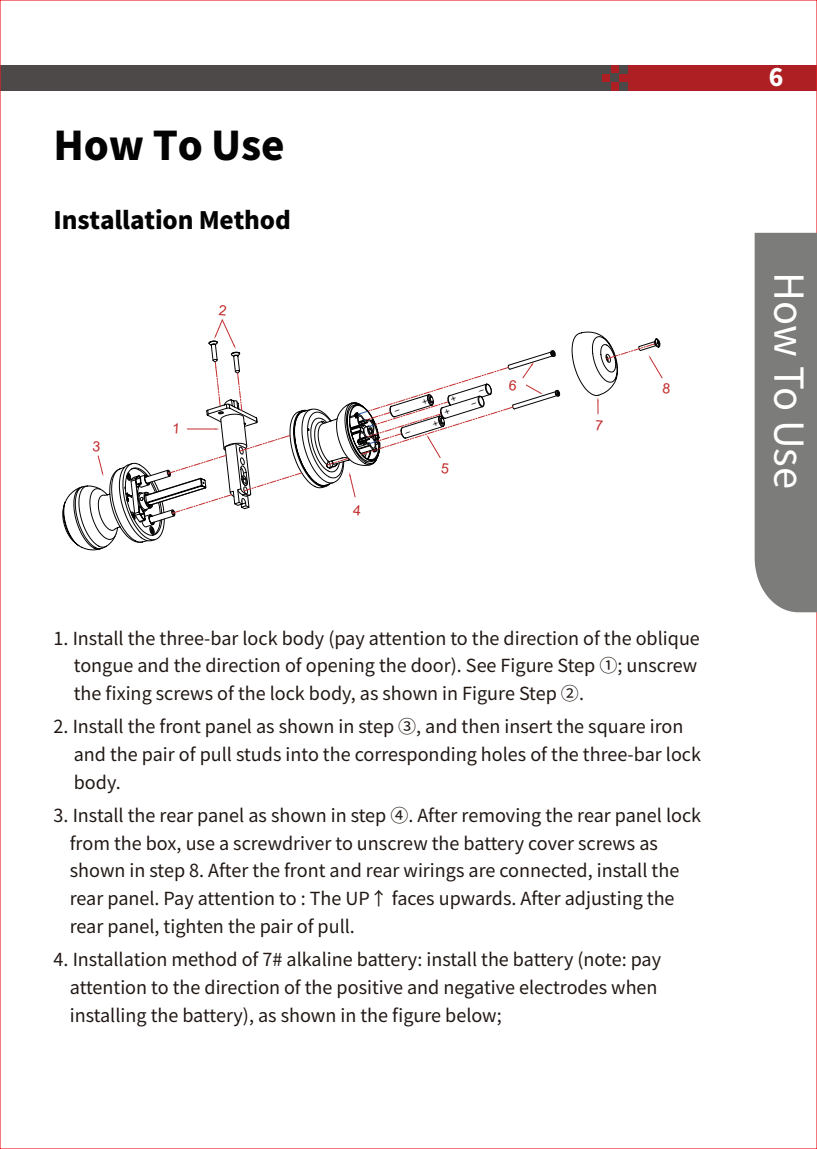
<style>
.page{position:relative;width:817px;height:1149px;background:#fff}
.page>*{position:absolute;margin:0;border:0;box-sizing:border-box;transform-origin:0 0}
.t1{font:39.9px "Source Han Sans CN";letter-spacing:-.005em;color:#fff}
.t2{font:800 39.3px "Source Han Sans CN";letter-spacing:-.005em;color:#030303}
.t3{font:800 24px "Source Han Sans CN";letter-spacing:-.005em;color:#030303}
.t4{font:800 24px "Source Han Sans CN";color:#fff}
.t5{font:18px/27.6px "Source Han Sans CN";color:#211814}
</style>
<div class="page">
<svg style="left:816px;top:65px;width:1px;height:26px"></svg>
<div style="left:0;top:65px;width:606px;height:26px;background:#4c4948"></div>
<div style="left:602px;top:65px;width:214px;height:26px;background:#ae1f24"></div>
<div style="left:619px;top:82px;width:9px;height:9px;background:#4c4948"></div>
<div style="left:619px;top:65px;width:9px;height:8px;background:#4c4948"></div>
<div style="left:601px;top:65px;width:9px;height:8px;background:#4c4948"></div>
<div style="left:610px;top:73px;width:9px;height:9px;background:#4c4948"></div>
<div style="left:601px;top:82px;width:9px;height:9px;background:#4c4948"></div>
<svg style="left:597px;top:397px;width:1px;height:17px"></svg>
<div style="left:754px;top:233px;width:62px;height:379px;background:#7c7c7b"></div>
<svg style="left:605px;top:341px;width:58px;height:52px"></svg>
<svg style="left:63px;top:319px;width:497px;height:230px"></svg>
<h2 class="t2" style="left:54px;top:123px;width:232px">How To Use</h2>
<h3 class="t3" style="left:54px;top:206px;width:238px">Installation Method</h3>
<p class="t5" style="left:74px;top:624px;width:627px;text-indent:-20px">1. Install the three-bar lock body (pay attention to the direction of the oblique tongue and the direction of opening the door). See Figure Step ①; unscrew the fixing screws of the lock body, as shown in Figure Step ②.</p>
<p class="t5" style="left:74px;top:713px;width:628px;text-indent:-20px">2. Install the front panel as shown in step ③, and then insert the square iron and the pair of pull studs into the corresponding holes of the three-bar lock body.</p>
<p class="t5" style="left:70px;top:802px;width:632px;text-indent:-16px">3. Install the rear panel as shown in step ④. After removing the rear panel lock from the box, use a screwdriver to unscrew the battery cover screws as shown in step 8. After the front and rear wirings are connected, install the rear panel. Pay attention to : The UP↑ faces upwards. After adjusting the rear panel, tighten the pair of pull.</p>
<p class="t5" style="left:70px;top:946px;width:592px;text-indent:-16px">4. Installation method of 7# alkaline battery: install the battery (note: pay attention to the direction of the positive and negative electrodes when installing the battery), as shown in the figure below;</p>
<h3 class="t4" style="left:768px;top:64px;width:16px">6</h3>
<h1 class="t1" style="left:811px;top:272px;width:218px;rotate:90deg">How To Use</h1>
</div>
